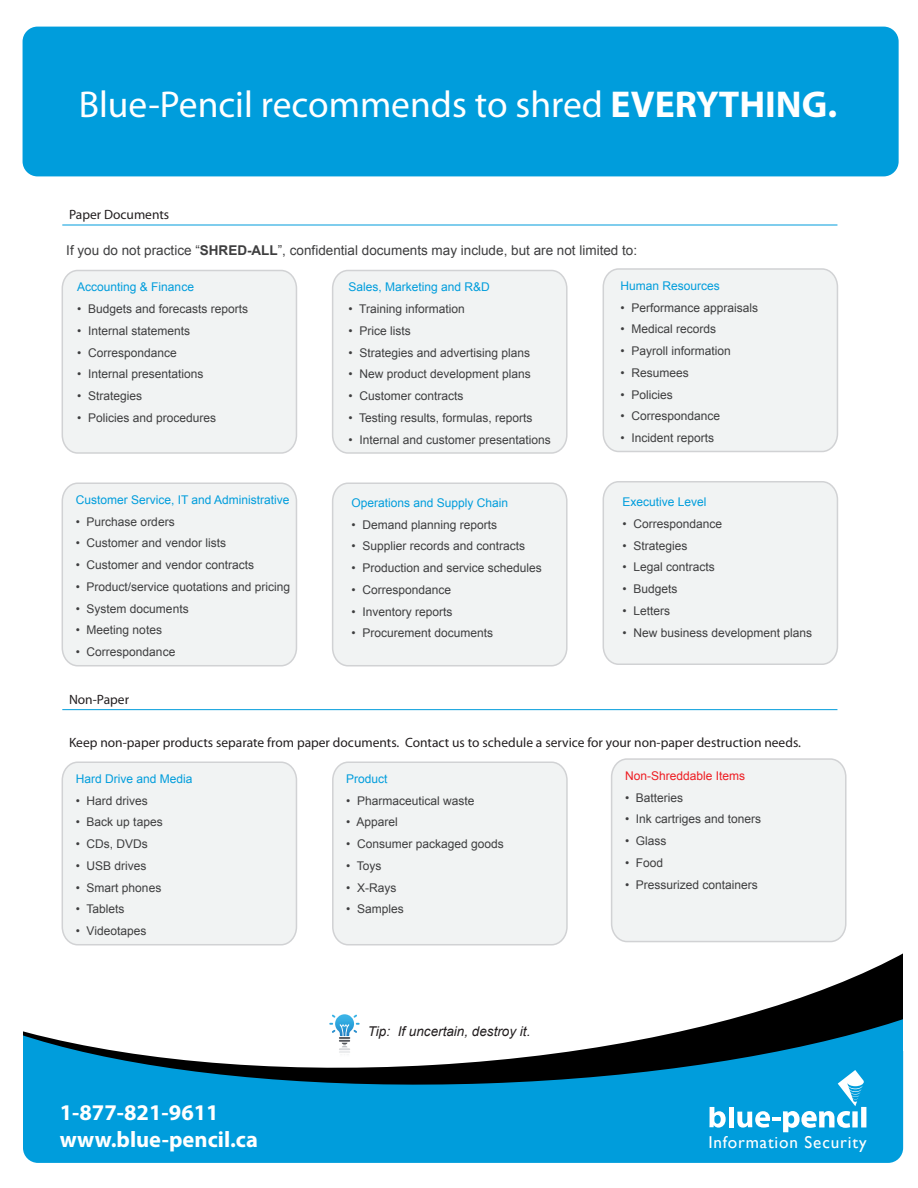
<style>
.page{position:relative;width:918px;height:1188px;background:#fff}
.page>*{position:absolute;margin:0;border:0;box-sizing:border-box;transform-origin:0 0}
.t1{font:37.5px "Myriad Pro";color:#fff}
.t2{font:700 22.5px/27px "Myriad Pro";color:#fff}
.t3{font:17.1px "Gill Sans";letter-spacing:.05em;color:#fff}
.t4{font:13.5px "Myriad Pro";color:#231f20}
.t5{font:13.5px "Arial";color:#3e3e3f}
.t6{font:italic 13.5px "Arial";color:#231f20}
.t7{font:12px "Arial";color:#3e3e3f}
.t8{font:12px "Arial";color:#009ddc}
.t9{font:12px "Arial";color:#ee1d23}
.s1{font-weight:700}
</style>
<div class="page">
<div style="left:23px;top:27px;width:876px;height:149px;background:#009ddc;border-radius:15px"></div>
<div style="left:23px;top:1002px;width:880px;height:161px;background:#009ddc;border-radius:15px"></div>
<svg style="left:23px;top:709px;width:881px;height:375px"></svg>
<svg style="left:709px;top:1107px;width:17px;height:21px"></svg>
<div style="left:729px;top:1107px;width:5px;height:20px;background:#fff"></div>
<svg style="left:737px;top:1070px;width:129px;height:62px"></svg>
<div style="left:61px;top:269px;width:237px;height:185px;background:#f1f3f3"></div>
<div style="left:332px;top:269px;width:236px;height:185px;background:#f1f3f3"></div>
<div style="left:602px;top:268px;width:236px;height:185px;background:#f1f3f3"></div>
<div style="left:61px;top:482px;width:237px;height:185px;background:#f1f3f3"></div>
<div style="left:332px;top:482px;width:236px;height:185px;background:#f1f3f3"></div>
<div style="left:602px;top:481px;width:236px;height:184px;background:#f1f3f3"></div>
<svg style="left:332px;top:1014px;width:25px;height:43px"></svg>
<div style="left:61px;top:761px;width:237px;height:185px;background:#f1f3f3"></div>
<div style="left:331px;top:761px;width:237px;height:185px;background:#f1f3f3"></div>
<div style="left:610px;top:758px;width:237px;height:185px;background:#f1f3f3"></div>
<h1 class="t1" style="left:79px;top:81px;width:760px">Blue-Pencil recommends to shred <span class="s1">EVERYTHING.</span></h1>
<p class="t4" style="left:69px;top:206px;width:102px">Paper Documents</p>
<p class="t5" style="left:66px;top:242px;width:572px">If you do not practice “<span class="s1">SHRED-ALL</span>”, confidential documents may include, but are not limited to:</p>
<p class="t8" style="left:77px;top:279px;width:118px">Accounting &amp; Finance</p>
<p class="t7" style="left:77px;top:301px;width:172px">• Budgets and forecasts reports</p>
<p class="t7" style="left:77px;top:323px;width:114px">• Internal statements</p>
<p class="t7" style="left:77px;top:345px;width:101px">• Correspondance</p>
<p class="t7" style="left:77px;top:366px;width:128px">• Internal presentations</p>
<p class="t7" style="left:77px;top:388px;width:66px">• Strategies</p>
<p class="t7" style="left:77px;top:410px;width:140px">• Policies and procedures</p>
<p class="t8" style="left:76px;top:492px;width:215px">Customer Service, IT and Administrative</p>
<p class="t7" style="left:76px;top:514px;width:100px">• Purchase orders</p>
<p class="t7" style="left:76px;top:535px;width:152px">• Customer and vendor lists</p>
<p class="t7" style="left:76px;top:557px;width:180px">• Customer and vendor contracts</p>
<p class="t7" style="left:76px;top:579px;width:216px">• Product/service quotations and pricing</p>
<p class="t7" style="left:76px;top:601px;width:114px">• System documents</p>
<p class="t7" style="left:76px;top:622px;width:88px">• Meeting notes</p>
<p class="t7" style="left:76px;top:644px;width:101px">• Correspondance</p>
<p class="t8" style="left:349px;top:279px;width:143px">Sales, Marketing and R&amp;D</p>
<p class="t7" style="left:349px;top:301px;width:118px">• Training information</p>
<p class="t7" style="left:349px;top:323px;width:64px">• Price lists</p>
<p class="t7" style="left:349px;top:345px;width:183px">• Strategies and advertising plans</p>
<p class="t7" style="left:349px;top:366px;width:184px">• New product development plans</p>
<p class="t7" style="left:349px;top:388px;width:116px">• Customer contracts</p>
<p class="t7" style="left:349px;top:410px;width:186px">• Testing results, formulas, reports</p>
<p class="t7" style="left:349px;top:432px;width:204px">• Internal and customer presentations</p>
<p class="t8" style="left:352px;top:495px;width:158px">Operations and Supply Chain</p>
<p class="t7" style="left:352px;top:517px;width:147px">• Demand planning reports</p>
<p class="t7" style="left:352px;top:538px;width:175px">• Supplier records and contracts</p>
<p class="t7" style="left:352px;top:560px;width:192px">• Production and service schedules</p>
<p class="t7" style="left:352px;top:582px;width:101px">• Correspondance</p>
<p class="t7" style="left:352px;top:604px;width:102px">• Inventory reports</p>
<p class="t7" style="left:352px;top:625px;width:143px">• Procurement documents</p>
<p class="t8" style="left:621px;top:278px;width:101px">Human Resources</p>
<p class="t7" style="left:621px;top:300px;width:139px">• Performance appraisals</p>
<p class="t7" style="left:621px;top:321px;width:97px">• Medical records</p>
<p class="t7" style="left:621px;top:343px;width:112px">• Payroll information</p>
<p class="t7" style="left:621px;top:365px;width:70px">• Resumees</p>
<p class="t7" style="left:621px;top:387px;width:54px">• Policies</p>
<p class="t7" style="left:621px;top:408px;width:101px">• Correspondance</p>
<p class="t7" style="left:621px;top:430px;width:95px">• Incident reports</p>
<p class="t8" style="left:623px;top:494px;width:86px">Executive Level</p>
<p class="t7" style="left:623px;top:516px;width:101px">• Correspondance</p>
<p class="t7" style="left:623px;top:538px;width:66px">• Strategies</p>
<p class="t7" style="left:623px;top:559px;width:94px">• Legal contracts</p>
<p class="t7" style="left:623px;top:581px;width:56px">• Budgets</p>
<p class="t7" style="left:623px;top:603px;width:49px">• Letters</p>
<p class="t7" style="left:623px;top:625px;width:191px">• New business development plans</p>
<p class="t4" style="left:69px;top:691px;width:62px">Non-Paper</p>
<p class="t4" style="left:69px;top:734px;width:733px">Keep non-paper products separate from paper documents. Contact us to schedule a service for your non-paper destruction needs.</p>
<p class="t8" style="left:346px;top:771px;width:43px">Product</p>
<p class="t7" style="left:346px;top:793px;width:130px">• Pharmaceutical waste</p>
<p class="t7" style="left:346px;top:814px;width:53px">• Apparel</p>
<p class="t7" style="left:346px;top:836px;width:159px">• Consumer packaged goods</p>
<p class="t7" style="left:346px;top:858px;width:37px">• Toys</p>
<p class="t7" style="left:346px;top:880px;width:52px">• X-Rays</p>
<p class="t7" style="left:346px;top:901px;width:59px">• Samples</p>
<p class="t9" style="left:625px;top:768px;width:122px">Non-Shreddable Items</p>
<p class="t7" style="left:625px;top:789px;width:60px">• Batteries</p>
<p class="t7" style="left:625px;top:811px;width:138px">• Ink cartriges and toners</p>
<p class="t7" style="left:625px;top:833px;width:43px">• Glass</p>
<p class="t7" style="left:625px;top:855px;width:40px">• Food</p>
<p class="t7" style="left:625px;top:876px;width:134px">• Pressurized containers</p>
<p class="t8" style="left:76px;top:771px;width:118px">Hard Drive and Media</p>
<p class="t7" style="left:76px;top:793px;width:74px">• Hard drives</p>
<p class="t7" style="left:76px;top:814px;width:88px">• Back up tapes</p>
<p class="t7" style="left:76px;top:836px;width:74px">• CDs, DVDs</p>
<p class="t7" style="left:76px;top:858px;width:72px">• USB drives</p>
<p class="t7" style="left:76px;top:880px;width:87px">• Smart phones</p>
<p class="t7" style="left:76px;top:901px;width:50px">• Tablets</p>
<p class="t7" style="left:76px;top:923px;width:72px">• Videotapes</p>
<h2 class="t2" style="left:60px;top:1098px;width:200px">1-877-821-9611 www.blue-pencil.ca</h2>
<p class="t6" style="left:368px;top:1022px;width:164px">Tip: If uncertain, destroy it.</p>
<h3 class="t3" style="left:708px;top:1132px;width:160px">Information Security</h3>
</div>
